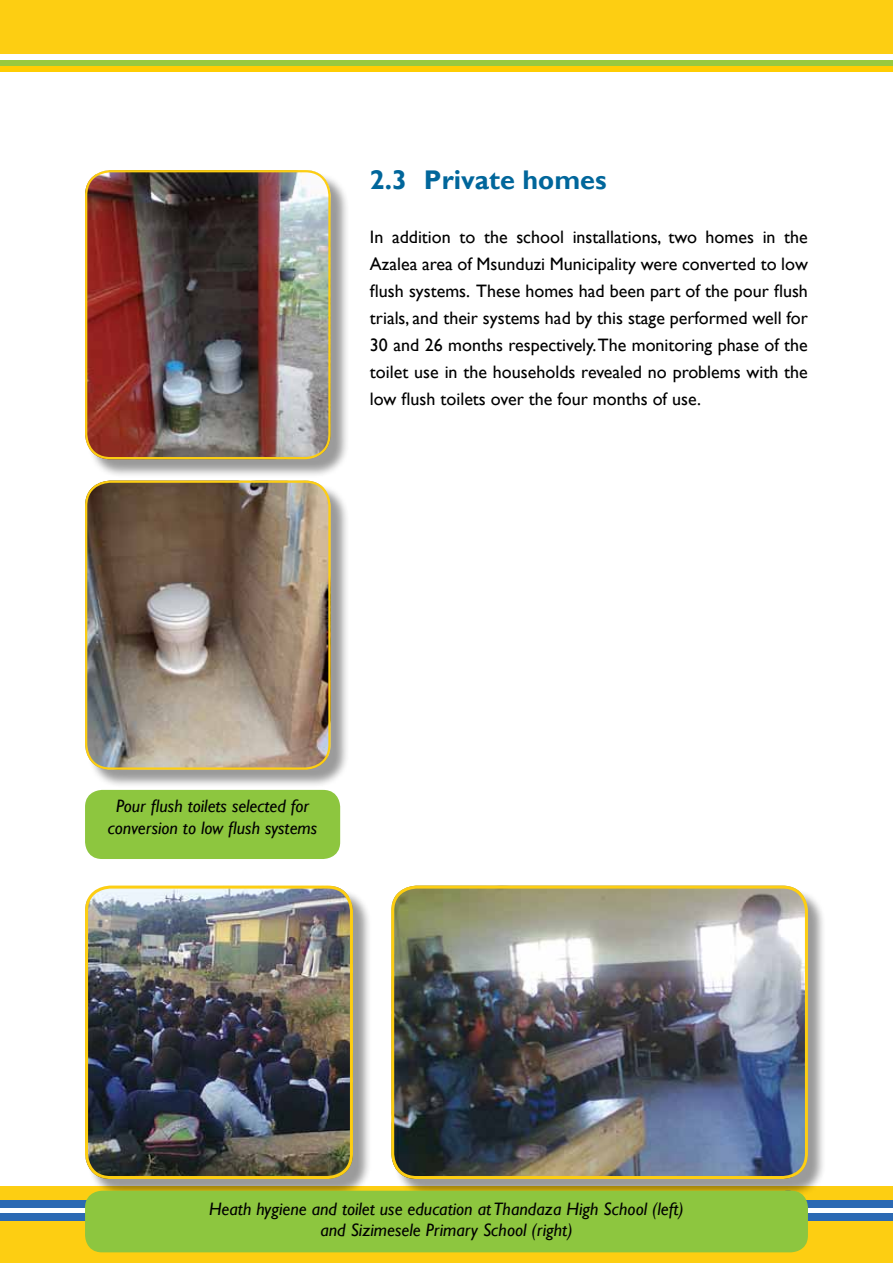
<style>
.page{position:relative;width:893px;height:1263px;background:#fff}
.page>*{position:absolute;margin:0;border:0;box-sizing:border-box;transform-origin:0 0}
.t1{font:700 27px "Gill Sans";color:#01669b}
.t2{font:18px/27px "Gill Sans";color:#000;text-align:justify}
.t3{font:italic 18px/21.6px "Gill Sans";color:#000;text-align:center}
</style>
<div class="page">
<div style="left:0;top:0;width:893px;height:53px;background:#fdce12"></div>
<div style="left:0;top:60px;width:893px;height:6px;background:#97c93f"></div>
<div style="left:0;top:66px;width:893px;height:5px;background:#ffcd03"></div>
<div style="left:0;top:1186px;width:893px;height:77px;background:#fdce12"></div>
<div style="left:0;top:1200px;width:893px;height:7px;background:#2b69b3"></div>
<div style="left:0;top:1207px;width:893px;height:6px;background:#fff"></div>
<div style="left:0;top:1213px;width:893px;height:8px;background:#2b69b3"></div>
<div style="left:87px;top:172px;width:262px;height:306px;background:#000;opacity:.4"></div>
<img style="left:85px;top:170px;width:246px;height:289px">
<div style="left:85px;top:170px;width:246px;height:289px;border:2px solid #fdce12;border-radius:24px"></div>
<div style="left:87px;top:483px;width:262px;height:305px;background:#000;opacity:.4"></div>
<img style="left:85px;top:483px;width:246px;height:287px">
<div style="left:85px;top:480px;width:246px;height:290px;border:2px solid #fdce12;border-radius:24px"></div>
<div style="left:85px;top:790px;width:255px;height:69px;background:#8dc63f;border-radius:17px"></div>
<div style="left:87px;top:888px;width:285px;height:310px;background:#000;opacity:.4"></div>
<img style="left:85px;top:888px;width:268px;height:291px">
<div style="left:85px;top:885px;width:268px;height:294px;border:3px solid #fdce12;border-radius:24px"></div>
<div style="left:393px;top:888px;width:434px;height:310px;background:#000;opacity:.4"></div>
<img style="left:392px;top:888px;width:416px;height:291px">
<div style="left:391px;top:885px;width:417px;height:294px;border:3px solid #fdce12;border-radius:24px"></div>
<div style="left:85px;top:1191px;width:723px;height:61px;background:#8dc63f;border-radius:17px"></div>
<h1 class="t1" style="left:370px;top:163px;width:238px">2.3 Private homes</h1>
<p class="t2" style="left:370px;top:224px;width:439px">In addition to the school installations, two homes in the Azalea area of Msunduzi Municipality were converted to low flush systems. These homes had been part of the pour flush trials, and their systems had by this stage performed well for 30 and 26 months respectively. The monitoring phase of the toilet use in the households revealed no problems with the low flush toilets over the four months of use.</p>
<p class="t3" style="left:108px;top:795px;width:211px">Pour flush toilets selected for conversion to low flush systems</p>
<p class="t3" style="left:209px;top:1198px;width:476px;line-height:21px">Heath hygiene and toilet use education at Thandaza High School (left) and Sizimesele Primary School (right)</p>
</div>
